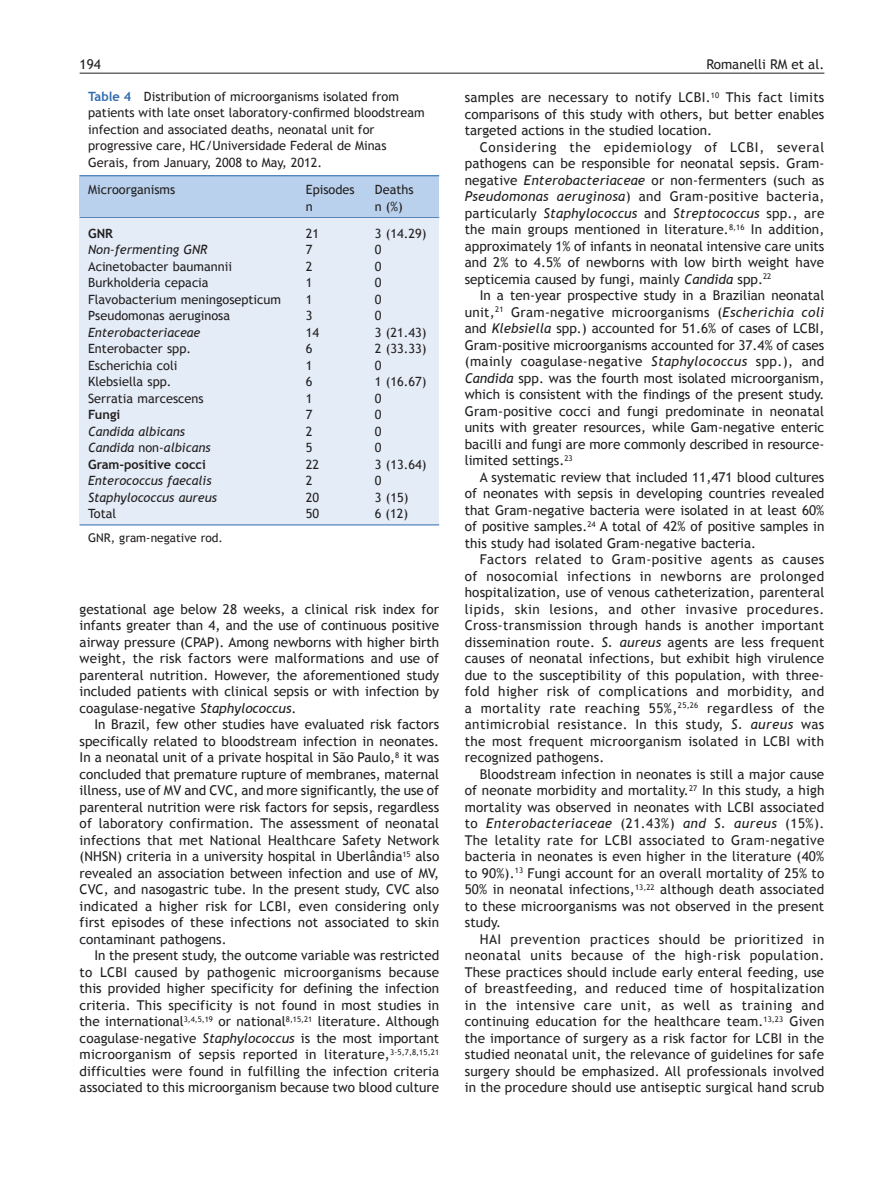
<style>
.page{position:relative;width:891px;height:1190px;background:#fff}
.page>*{position:absolute;margin:0;border:0;box-sizing:border-box;transform-origin:0 0}
.t1{font:13.5px/16.5px "Trebuchet MS";color:#1f2022;text-align:justify}
.t2{font:13.5px "Trebuchet MS";color:#231f20}
.t3{font:12.75px/16.5px "Trebuchet MS";color:#231f20}
.t4{font:italic 12.75px "Trebuchet MS";color:#231f20}
.t5{font:700 12.75px "Trebuchet MS";color:#231f20}
.t6{font:12px "Trebuchet MS";color:#231f20}
.s1{font-weight:700;color:#306aad}
.s2{font-style:normal}
.s3{font-style:italic}
.s4{color:#231f20}
.s5{font-style:italic;color:#231f20}
</style>
<div class="page">
<hr style="left:80px;top:73px;width:744px;height:1px;background:#231f20">
<div style="left:80px;top:175px;width:359px;height:62px;background:#b9d1ec"></div>
<div style="left:80px;top:216px;width:359px;height:308px;background:#e4edf7"></div>
<hr style="left:80px;top:175px;width:359px;height:1px;background:#306aad">
<hr style="left:80px;top:217px;width:359px;height:1px;background:#306aad">
<hr style="left:80px;top:525px;width:359px;height:1px;background:#306aad">
<p class="t2" style="left:80px;top:56px;width:23px">194</p>
<p class="t2" style="left:706px;top:56px;width:119px">Romanelli RM et al.</p>
<p class="t3" style="left:88px;top:88px;width:338px"><span class="s1">Table 4</span> Distribution of microorganisms isolated from patients with late onset laboratory-confirmed bloodstream infection and associated deaths, neonatal unit for progressive care, HC/Universidade Federal de Minas Gerais, from January, 2008 to May, 2012.</p>
<p class="t3" style="left:88px;top:181px;width:89px">Microorganisms</p>
<p class="t3" style="left:306px;top:181px;width:50px">Episodes</p>
<p class="t3" style="left:375px;top:181px;width:40px">Deaths</p>
<p class="t3" style="left:306px;top:198px;width:8px">n</p>
<p class="t3" style="left:375px;top:198px;width:29px">n (%)</p>
<p class="t5" style="left:88px;top:225px;width:26px">GNR</p>
<p class="t3" style="left:306px;top:225px;width:15px">21</p>
<p class="t3" style="left:375px;top:225px;width:53px">3 (14.29)</p>
<p class="t4" style="left:88px;top:242px;width:121px">Non-fermenting GNR</p>
<p class="t3" style="left:306px;top:242px;width:8px">7</p>
<p class="t3" style="left:375px;top:242px;width:8px">0</p>
<p class="t3" style="left:88px;top:258px;width:145px">Acinetobacter baumannii</p>
<p class="t3" style="left:306px;top:258px;width:8px">2</p>
<p class="t3" style="left:375px;top:258px;width:8px">0</p>
<p class="t3" style="left:88px;top:275px;width:122px">Burkholderia cepacia</p>
<p class="t3" style="left:306px;top:275px;width:8px">1</p>
<p class="t3" style="left:375px;top:275px;width:8px">0</p>
<p class="t3" style="left:88px;top:291px;width:194px">Flavobacterium meningosepticum</p>
<p class="t3" style="left:306px;top:291px;width:8px">1</p>
<p class="t3" style="left:375px;top:291px;width:8px">0</p>
<p class="t3" style="left:88px;top:308px;width:143px">Pseudomonas aeruginosa</p>
<p class="t3" style="left:306px;top:308px;width:8px">3</p>
<p class="t3" style="left:375px;top:308px;width:8px">0</p>
<p class="t4" style="left:88px;top:325px;width:114px">Enterobacteriaceae</p>
<p class="t3" style="left:306px;top:324px;width:15px">14</p>
<p class="t3" style="left:375px;top:324px;width:53px">3 (21.43)</p>
<p class="t3" style="left:88px;top:341px;width:104px">Enterobacter spp.</p>
<p class="t3" style="left:306px;top:341px;width:8px">6</p>
<p class="t3" style="left:375px;top:341px;width:53px">2 (33.33)</p>
<p class="t3" style="left:88px;top:357px;width:91px">Escherichia coli</p>
<p class="t3" style="left:306px;top:357px;width:8px">1</p>
<p class="t3" style="left:375px;top:357px;width:8px">0</p>
<p class="t3" style="left:88px;top:374px;width:85px">Klebsiella spp.</p>
<p class="t3" style="left:306px;top:374px;width:8px">6</p>
<p class="t3" style="left:375px;top:374px;width:53px">1 (16.67)</p>
<p class="t3" style="left:88px;top:390px;width:117px">Serratia marcescens</p>
<p class="t3" style="left:306px;top:390px;width:8px">1</p>
<p class="t3" style="left:375px;top:390px;width:8px">0</p>
<p class="t5" style="left:88px;top:407px;width:34px">Fungi</p>
<p class="t3" style="left:306px;top:407px;width:8px">7</p>
<p class="t3" style="left:375px;top:407px;width:8px">0</p>
<p class="t4" style="left:88px;top:424px;width:98px">Candida albicans</p>
<p class="t3" style="left:306px;top:423px;width:8px">2</p>
<p class="t3" style="left:375px;top:423px;width:8px">0</p>
<p class="t4" style="left:88px;top:440px;width:124px">Candida <span class="s2">non-</span>albicans</p>
<p class="t3" style="left:306px;top:440px;width:8px">5</p>
<p class="t3" style="left:375px;top:440px;width:8px">0</p>
<p class="t5" style="left:88px;top:456px;width:119px">Gram-positive cocci</p>
<p class="t3" style="left:306px;top:456px;width:15px">22</p>
<p class="t3" style="left:375px;top:456px;width:53px">3 (13.64)</p>
<p class="t4" style="left:88px;top:473px;width:125px">Enterococcus faecalis</p>
<p class="t3" style="left:306px;top:473px;width:8px">2</p>
<p class="t3" style="left:375px;top:473px;width:8px">0</p>
<p class="t4" style="left:88px;top:490px;width:130px">Staphylococcus aureus</p>
<p class="t3" style="left:306px;top:489px;width:15px">20</p>
<p class="t3" style="left:375px;top:489px;width:35px">3 (15)</p>
<p class="t3" style="left:88px;top:506px;width:30px">Total</p>
<p class="t3" style="left:306px;top:506px;width:15px">50</p>
<p class="t3" style="left:375px;top:506px;width:35px">6 (12)</p>
<p class="t6" style="left:88px;top:530px;width:136px">GNR, gram-negative rod.</p>
<p class="t1" style="left:464px;top:89px;width:361px">samples are necessary to notify LCBI.<sup>10</sup> This fact limits comparisons of this study with others, but better enables targeted actions in the studied location.</p>
<p class="t1" style="left:464px;top:139px;width:361px;text-indent:15px">Considering the epidemiology of LCBI, several pathogens can be responsible for neonatal sepsis. Gram&shy;negative <span class="s3">Enterobacteriaceae</span> or non-fermenters (such as <span class="s3">Pseudomonas aeruginosa</span>) and Gram-positive bacteria, particularly <span class="s3">Staphylococcus</span> and <span class="s3">Streptococcus</span> spp., are the main groups mentioned in literature.<sup>8,16</sup> In addition, approximately 1% of infants in neonatal intensive care units and 2% to 4.5% of newborns with low birth weight have septicemia caused by fungi, mainly <span class="s3">Candida</span> spp.<sup>22</sup></p>
<p class="t1" style="left:464px;top:287px;width:361px;text-indent:15px">In a ten-year prospective study in a Brazilian neonatal unit,<sup>21</sup> Gram-negative microorganisms (<span class="s3">Escherichia coli </span>and <span class="s3">Klebsiella</span> spp.) accounted for 51.6% of cases of LCBI, Gram-positive microorganisms accounted for 37.4% of cases (mainly <span class="s4">coagulase-negative</span> <span class="s5">Staphylococcus</span> <span class="s4">spp.</span>), and <span class="s3">Candida</span> spp. was the fourth most isolated microorganism, which is consistent with the findings of the present study.<br>Gram-positive cocci and fungi predominate in neonatal units with greater resources, while Gam-negative enteric bacilli and fungi are more commonly described in resource&shy;limited settings.<sup>23</sup></p>
<p class="t1" style="left:464px;top:469px;width:361px;text-indent:15px">A systematic review that included 11,471 blood cultures of neonates with sepsis in developing countries revealed that Gram-negative bacteria were isolated in at least 60% of positive samples.<sup>24</sup> A total of 42% of positive samples in this study had isolated Gram-negative bacteria.</p>
<p class="t1" style="left:464px;top:551px;width:361px;text-indent:15px">Factors related to Gram-positive agents as causes of nosocomial infections in newborns are prolonged hospitalization, use of venous catheterization, parenteral lipids, skin lesions, and other invasive procedures.<br>Cross-transmission through hands is another important dissemination route. <span class="s3">S. aureus</span> agents are less frequent causes of neonatal infections, but exhibit high virulence due to the susceptibility of this population, with three&shy;fold higher risk of complications and morbidity, and a mortality rate reaching 55%,<sup>25,26</sup> regardless of the antimicrobial resistance. In this study, <span class="s3">S. aureus</span> was the most frequent microorganism isolated in LCBI with recognized pathogens.</p>
<p class="t1" style="left:464px;top:766px;width:361px;text-indent:15px">Bloodstream infection in neonates is still a major cause of neonate morbidity and mortality.<sup>27</sup> In this study, a high mortality was observed in neonates with LCBI associated to <span class="s3">Enterobacteriaceae</span> (21.43%) <span class="s3">and S. aureus</span> (15%).<br>The letality rate for LCBI associated to Gram-negative bacteria in neonates is even higher in the literature (40% to 90%).<sup>13</sup> Fungi account for an overall mortality of 25% to 50% in neonatal infections,<sup>13,22</sup> although death associated to these microorganisms was not observed in the present study.</p>
<p class="t1" style="left:464px;top:931px;width:361px;text-indent:15px">HAI prevention practices should be prioritized in neonatal units because of the high-risk population.<br>These practices should include early enteral feeding, use of breastfeeding, and reduced time of hospitalization in the intensive care unit, as well as training and continuing education for the healthcare team.<sup>13,23</sup> <span class="s4">Given the importance of surgery as a risk factor for LCBI in the studied neonatal unit, the relevance of guidelines for safe surgery should be emphasized</span>. <span class="s4">All professionals involved in the procedure should use antiseptic surgical hand scrub</span></p>
<p class="t1" style="left:80px;top:601px;width:361px">gestational age below 28 weeks, a clinical risk index for infants greater than 4, and the use of continuous positive airway pressure (CPAP). Among newborns with higher birth weight, the risk factors were malformations and use of parenteral nutrition. However, the aforementioned study included patients with clinical sepsis or with infection by coagulase-negative <span class="s3">Staphylococcus</span>.</p>
<p class="t1" style="left:80px;top:716px;width:361px;text-indent:15px">In Brazil, few other studies have evaluated risk factors specifically related to bloodstream infection in neonates.<br>In a neonatal unit of a private hospital in São Paulo,<sup>8</sup> it was concluded that premature rupture of membranes, maternal illness, use of MV and CVC, and more significantly, the use of parenteral nutrition were risk factors for sepsis, regardless of laboratory confirmation. The assessment of neonatal infections that met <span class="s4">National Healthcare Safety Network (</span>NHSN) criteria in a university hospital in Uberlândia<sup>15</sup> also revealed an association between infection and use of MV, CVC, and nasogastric tube. In the present study, CVC also indicated a higher risk for LCBI, even considering only first episodes of these infections not associated to skin contaminant pathogens.</p>
<p class="t1" style="left:80px;top:947px;width:361px;text-indent:15px">In the present study, the outcome variable was restricted to LCBI caused by pathogenic microorganisms because this provided higher specificity for defining the infection criteria. This specificity is not found in most studies in the international<sup>3,4,5,19</sup> or national<sup>8,15,21</sup> literature. Although coagulase-negative <span class="s3">Staphylococcus</span> is the most important microorganism of sepsis reported in literature,<sup>3-5,7,8,15,21 </sup>difficulties were found in fulfilling the infection criteria associated to this microorganism because two blood culture</p>
</div>
